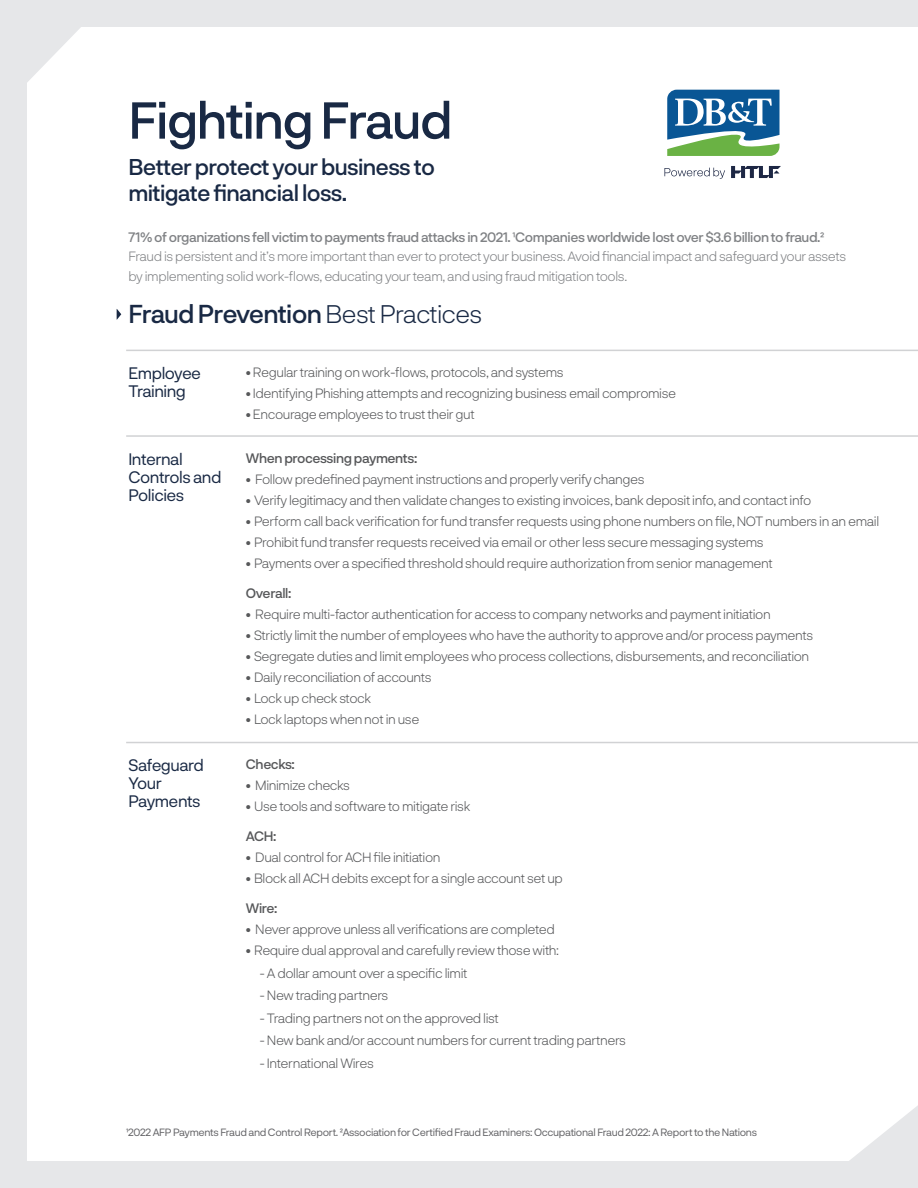
<style>
.page{position:relative;width:918px;height:1188px;background:#e6e7e9}
.page>*{position:absolute;margin:0;border:0;box-sizing:border-box;transform-origin:0 0}
.t1{font:500 51px "Neurial Grotesk";letter-spacing:-.03em;color:#192944}
.t2{font:500 25.5px "Neurial Grotesk";letter-spacing:-.03em;color:#192944}
.t3{font:500 22.5px/25.5px "Neurial Grotesk";letter-spacing:-.03em;color:#192944}
.t4{font:16.5px/18px "Neurial Grotesk";letter-spacing:-.03em;color:#192944}
.t5{font:300 13.5px "Neurial Grotesk";letter-spacing:-.03em;color:#57585a}
.t6{font:300 13.5px/19.5px "Neurial Grotesk";letter-spacing:-.03em;color:#808285}
.t7{font:500 13.5px "Neurial Grotesk";letter-spacing:-.03em;color:#808285}
.t8{font:500 13.5px "Neurial Grotesk";letter-spacing:-.03em;color:#57585a}
.t9{font:10.5px "Neurial Grotesk";letter-spacing:-.03em;color:#636366}
.s1{font-weight:300}
</style>
<div class="page">
<div style="left:27px;top:27px;width:891px;height:1134px;background:#fff"></div>
<hr style="left:126px;top:350px;width:792px;height:1px;background:#d1d2d4">
<hr style="left:126px;top:742px;width:792px;height:1px;background:#d1d2d4">
<hr style="left:126px;top:435px;width:792px;height:2px;background:#d1d2d4">
<svg style="left:664px;top:168px;width:61px;height:11px"></svg>
<svg style="left:731px;top:166px;width:50px;height:12px"></svg>
<svg style="left:667px;top:90px;width:113px;height:66px;background:#5a939f"></svg>
<svg style="left:117px;top:309px;width:4px;height:11px"></svg>
<h1 class="t1" style="left:129px;top:84px;width:326px">Fighting Fraud</h1>
<h3 class="t3" style="left:129px;top:153px;width:308px">Better protect your business to mitigate financial loss.</h3>
<p class="t7" style="left:129px;top:227px;width:697px">71% of organizations fell victim to payments fraud attacks in 2021. 1Companies worldwide lost over $3.6 billion to fraud.2</p>
<p class="t6" style="left:129px;top:246px;width:719px">Fraud is persistent and it’s more important than ever to protect your business. Avoid financial impact and safeguard your assets by implementing solid work-flows, educating your team, and using fraud mitigation tools.</p>
<h2 class="t2" style="left:129px;top:295px;width:356px">Fraud Prevention <span class="s1">Best Practices</span></h2>
<p class="t4" style="left:129px;top:364px;width:74px">Employee<br>Training</p>
<p class="t5" style="left:246px;top:363px;width:319px">• Regular training on work-flows, protocols, and systems</p>
<p class="t5" style="left:246px;top:384px;width:432px">• Identifying Phishing attempts and recognizing business email compromise</p>
<p class="t5" style="left:246px;top:405px;width:230px">• Encourage employees to trust their gut</p>
<p class="t4" style="left:129px;top:449px;width:94px">Internal<br>Controls and<br>Policies</p>
<p class="t8" style="left:246px;top:448px;width:173px">When processing payments:</p>
<p class="t5" style="left:246px;top:470px;width:400px">• Follow predefined payment instructions and properly verify changes</p>
<p class="t5" style="left:246px;top:491px;width:567px">• Verify legitimacy and then validate changes to existing invoices, bank deposit info, and contact info</p>
<p class="t5" style="left:246px;top:512px;width:635px">• Perform call back verification for fund transfer requests using phone numbers on file, NOT numbers in an email</p>
<p class="t5" style="left:246px;top:533px;width:519px">• Prohibit fund transfer requests received via email or other less secure messaging systems</p>
<p class="t5" style="left:246px;top:554px;width:528px">• Payments over a specified threshold should require authorization from senior management</p>
<p class="t8" style="left:246px;top:583px;width:47px">Overall:</p>
<p class="t5" style="left:246px;top:605px;width:526px">• Require multi-factor authentication for access to company networks and payment initiation</p>
<p class="t5" style="left:246px;top:626px;width:569px">• Strictly limit the number of employees who have the authority to approve and/or process payments</p>
<p class="t5" style="left:246px;top:647px;width:565px">• Segregate duties and limit employees who process collections, disbursements, and reconciliation</p>
<p class="t5" style="left:246px;top:668px;width:187px">• Daily reconciliation of accounts</p>
<p class="t5" style="left:246px;top:689px;width:127px">• Lock up check stock</p>
<p class="t5" style="left:246px;top:710px;width:175px">• Lock laptops when not in use</p>
<p class="t4" style="left:129px;top:756px;width:77px">Safeguard<br>Your<br>Payments</p>
<p class="t8" style="left:246px;top:755px;width:50px">Checks:</p>
<p class="t5" style="left:246px;top:776px;width:106px">• Minimize checks</p>
<p class="t5" style="left:246px;top:797px;width:226px">• Use tools and software to mitigate risk</p>
<p class="t8" style="left:246px;top:827px;width:32px">ACH:</p>
<p class="t5" style="left:246px;top:848px;width:196px">• Dual control for ACH file initiation</p>
<p class="t5" style="left:246px;top:869px;width:318px">• Block all ACH debits except for a single account set up</p>
<p class="t8" style="left:246px;top:899px;width:33px">Wire:</p>
<p class="t5" style="left:246px;top:920px;width:310px">• Never approve unless all verifications are completed</p>
<p class="t5" style="left:246px;top:941px;width:315px">• Require dual approval and carefully review those with:</p>
<p class="t5" style="left:259px;top:964px;width:210px">- A dollar amount over a specific limit</p>
<p class="t5" style="left:259px;top:986px;width:130px">- New trading partners</p>
<p class="t5" style="left:259px;top:1009px;width:241px">- Trading partners not on the approved list</p>
<p class="t5" style="left:259px;top:1031px;width:368px">- New bank and/or account numbers for current trading partners</p>
<p class="t5" style="left:259px;top:1054px;width:116px">- International Wires</p>
<p class="t9" style="left:126px;top:1125px;width:633px">12022 AFP Payments Fraud and Control Report. 2Association for Certified Fraud Examiners: Occupational Fraud 2022: A Report to the Nations</p>
</div>
